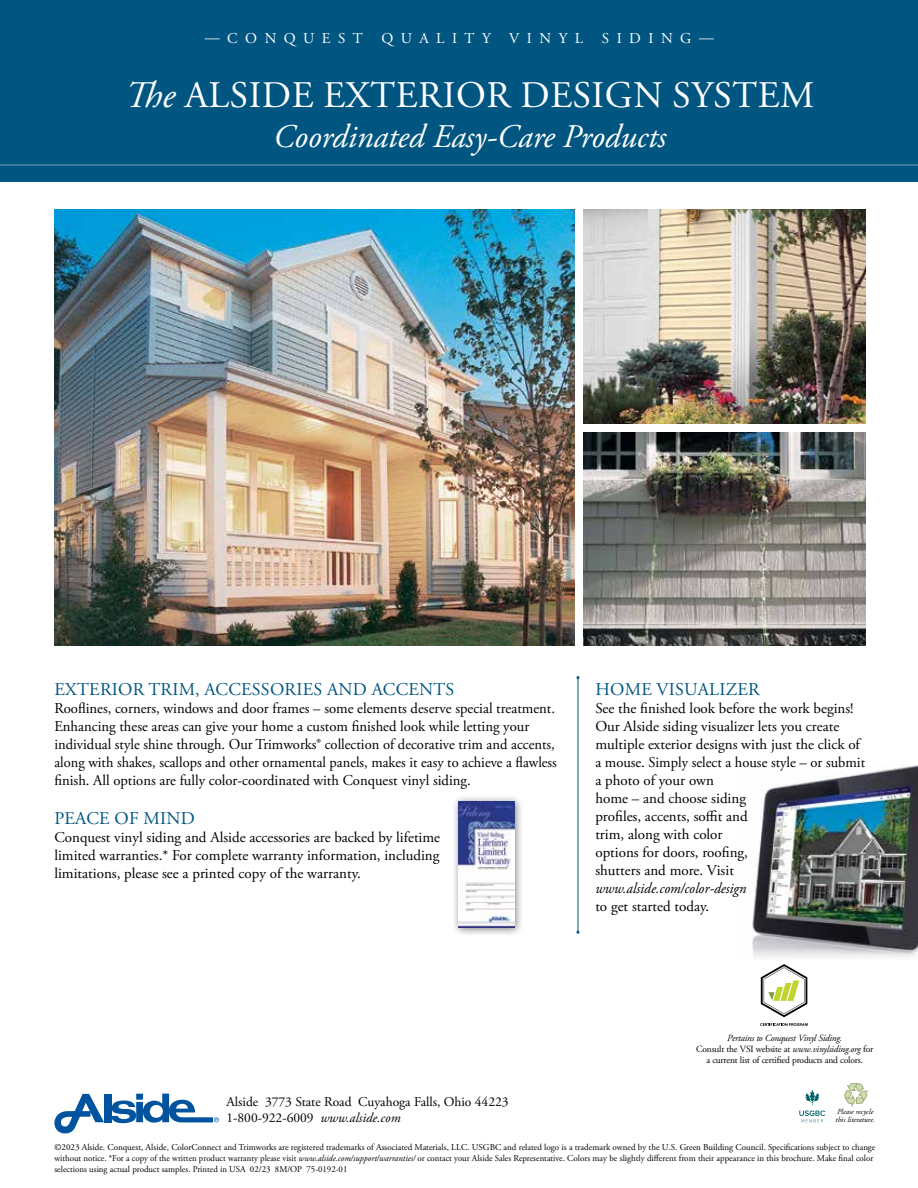
<style>
.page{position:relative;width:918px;height:1188px;background:#fff}
.page>*{position:absolute;margin:0;border:0;box-sizing:border-box;transform-origin:0 0}
.t1{font:37.5px "Adobe Garamond Pro";letter-spacing:.015em;color:#fff}
.t2{font:italic 33px "Adobe Garamond Pro";color:#fff}
.t3{font:18px "Adobe Garamond Pro";letter-spacing:.015em;color:#005581}
.t4{font:15px/18px "Adobe Garamond Pro";color:#000}
.t5{font:15px "Adobe Garamond Pro";letter-spacing:.5em;color:#fff}
.t6{font:italic 15px "Adobe Garamond Pro";color:#000;scale:.96 1}
.t7{font:13.5px/16.2px "Adobe Garamond Pro";color:#000}
.t8{font:9.45px/10.8px "Adobe Garamond Pro";letter-spacing:-.02em;color:#000;text-align:center}
.t9{font:9px/10.8px "Adobe Garamond Pro";color:#000}
.t10{font:italic 7.65px/8.2px "Adobe Garamond Pro";color:#000}
.s1{font-style:italic}
</style>
<div class="page">
<div style="left:0;top:0;width:918px;height:182px;background:#005581"></div>
<hr style="left:0;top:164px;width:918px;height:2px;background:#4d88a7">
<img style="left:752px;top:765px;width:166px;height:193px">
<div style="left:136px;top:1094px;width:7px;height:6px;background:#00539f"></div>
<div style="left:136px;top:1102px;width:7px;height:20px;background:#00539f"></div>
<div style="left:104px;top:1094px;width:7px;height:28px;background:#00539f"></div>
<svg style="left:111px;top:1100px;width:25px;height:23px"></svg>
<svg style="left:54px;top:1094px;width:50px;height:40px"></svg>
<svg style="left:143px;top:1094px;width:76px;height:29px"></svg>
<svg style="left:844px;top:1083px;width:25px;height:24px"></svg>
<svg style="left:799px;top:1090px;width:26px;height:32px"></svg>
<img style="left:54px;top:209px;width:521px;height:437px">
<img style="left:584px;top:209px;width:282px;height:214px">
<img style="left:584px;top:432px;width:282px;height:214px">
<hr style="left:578px;top:678px;width:1px;height:254px;background:#005581">
<div style="left:451px;top:795px;width:73px;height:142px;background:#000;opacity:.5"></div>
<img style="left:459px;top:802px;width:56px;height:125px">
<svg style="left:761px;top:964px;width:46px;height:53px"></svg>
<svg style="left:760px;top:1023px;width:48px;height:3px"></svg>
<p class="t5" style="left:205px;top:30px;width:160px">—CONQUEST</p>
<p class="t5" style="left:382px;top:30px;width:203px">QUALITY VINYL</p>
<p class="t5" style="left:602px;top:30px;width:114px">SIDING—</p>
<h1 class="t1" style="left:125px;top:73px;width:691px"><span class="s1">The</span> ALSIDE EXTERIOR DESIGN SYSTEM</h1>
<h2 class="t2" style="left:273px;top:116px;width:394px">Coordinated Easy-Care Products</h2>
<p class="t3" style="left:55px;top:678px;width:401px">EXTERIOR TRIM, ACCESSORIES AND ACCENTS</p>
<p class="t4" style="left:54px;top:699px;width:504px">Rooflines, corners, windows and door frames – some elements deserve special treatment.<br>Enhancing these areas can give your home a custom finished look while letting your individual style shine through. Our Trimworks® collection of decorative trim and accents, along with shakes, scallops and other ornamental panels, makes it easy to achieve a flawless finish. All options are fully color-coordinated with Conquest vinyl siding.</p>
<p class="t3" style="left:55px;top:808px;width:142px">PEACE OF MIND</p>
<p class="t4" style="left:54px;top:829px;width:387px;text-align:justify">Conquest vinyl siding and Alside accessories are backed by lifetime limited warranties.* For complete warranty information, including limitations, please see a printed copy of the warranty.</p>
<p class="t3" style="left:596px;top:678px;width:166px">HOME VISUALIZER</p>
<p class="t4" style="left:595px;top:699px;width:271px">See the finished look before the work begins!<br>Our Alside siding visualizer lets you create multiple exterior designs with just the click of a mouse. Simply select a house style – or submit a photo of your own<br>home – and choose siding<br>profiles, accents, soffit and<br>trim, along with color<br>options for doors, roofing,<br>shutters and more. Visit</p>
<p class="t6" style="left:595px;top:879px;width:159px">www.alside.com/color-design</p>
<p class="t4" style="left:595px;top:897px;width:115px">to get started today.</p>
<p class="t7" style="left:226px;top:1094px;width:284px">Alside 3773 State Road Cuyahoga Falls, Ohio 44223<br>1-800-922-6009 <span class="s1">www.alside.com</span></p>
<p class="t8" style="left:696px;top:1033px;width:179px"><span class="s1">Pertains to Conquest Vinyl Siding.--<br></span>Consult the VSI website at <span class="s1">www.vinylsiding.org</span> for a current list of certified products and colors.</p>
<p class="t10" style="left:836px;top:1107px;width:41px">Please recycle this literature.</p>
<p class="t9" style="left:54px;top:1142px;width:823px">©2023 Alside. Conquest, Alside, ColorConnect and Trimworks are registered trademarks of Associated Materials, LLC. USGBC and related logo is a trademark owned by the U.S. Green Building Council. Specifications subject to change without notice. *For a copy of the written product warranty please visit <span class="s1">www.alside.com/support/warranties/</span> or contact your Alside Sales Representative. Colors may be slightly different from their appearance in this brochure. Make final color selections using actual product samples. Printed in USA 02/23 8M/OP 75-0192-01</p>
</div>
